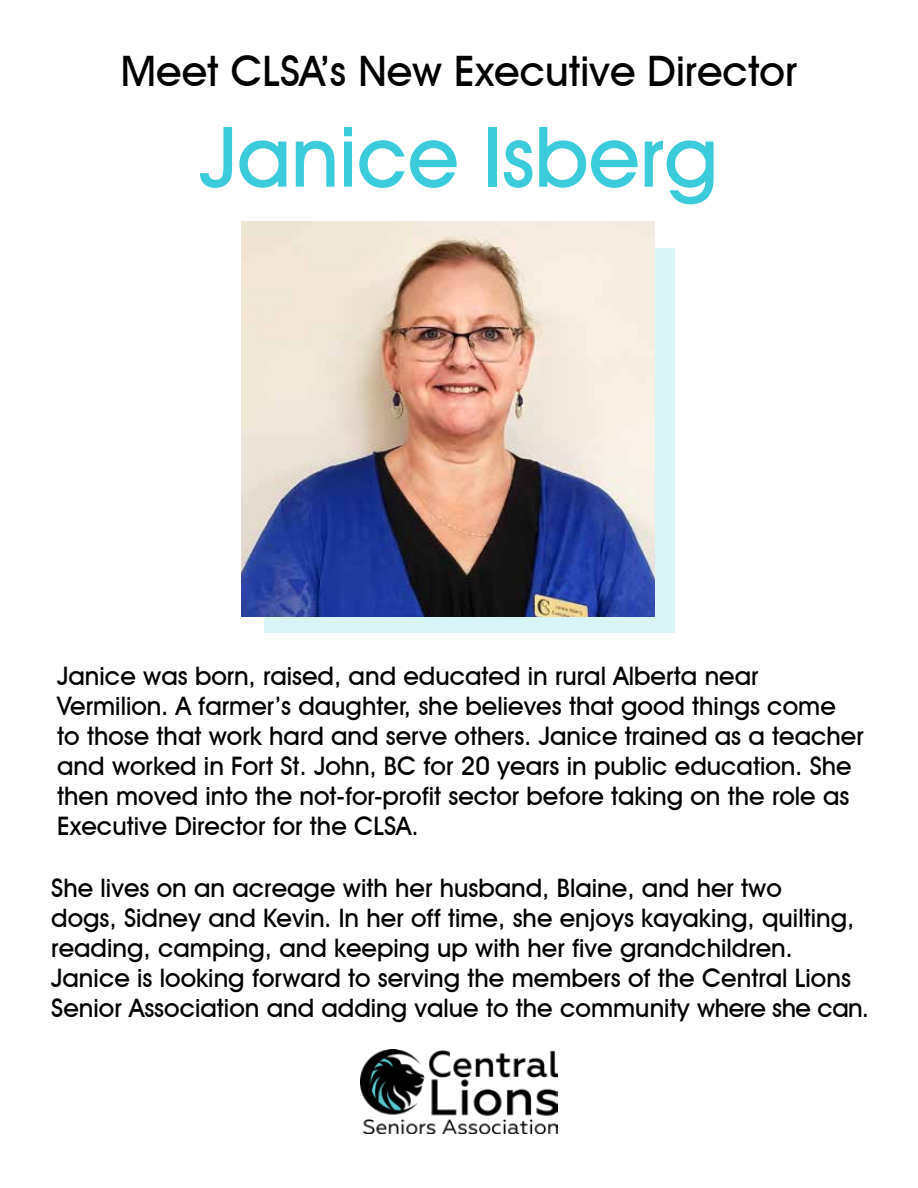
<style>
.page{position:relative;width:918px;height:1188px;background:#fff}
.page>*{position:absolute;margin:0;border:0;box-sizing:border-box;transform-origin:0 0}
.t1{font:500 84px "Avant Garde IT Cby BT";color:#3ccbda}
.t2{font:500 42px "Avant Garde IT Cby BT";color:#000}
.t3{font:500 25.5px/30px "Avant Garde IT Cby BT";color:#000}
</style>
<div class="page">
<div style="left:264px;top:249px;width:411px;height:384px;background:#d8f4f7"></div>
<img style="left:242px;top:221px;width:412px;height:396px">
<img style="left:361px;top:1049px;width:196px;height:85px">
<h2 class="t2" style="left:121px;top:45px;width:678px">Meet CLSA’s New Executive Director</h2>
<h1 class="t1" style="left:200px;top:106px;width:520px">Janice Isberg</h1>
<p class="t3" style="left:57px;top:660px;width:808px">Janice was born, raised, and educated in rural Alberta near Vermilion. A farmer’s daughter, she believes that good things come to those that work hard and serve others. Janice trained as a teacher and worked in Fort St. John, BC for 20 years in public education. She then moved into the not-for-profit sector before taking on the role as Executive Director for the CLSA.</p>
<p class="t3" style="left:51px;top:873px;width:819px">She lives on an acreage with her husband, Blaine, and her two<br>dogs, Sidney and Kevin. In her off time, she enjoys kayaking, quilting, reading, camping, and keeping up with her five grandchildren.<br>Janice is looking forward to serving the members of the Central Lions Senior Association and adding value to the community where she can.</p>
</div>
